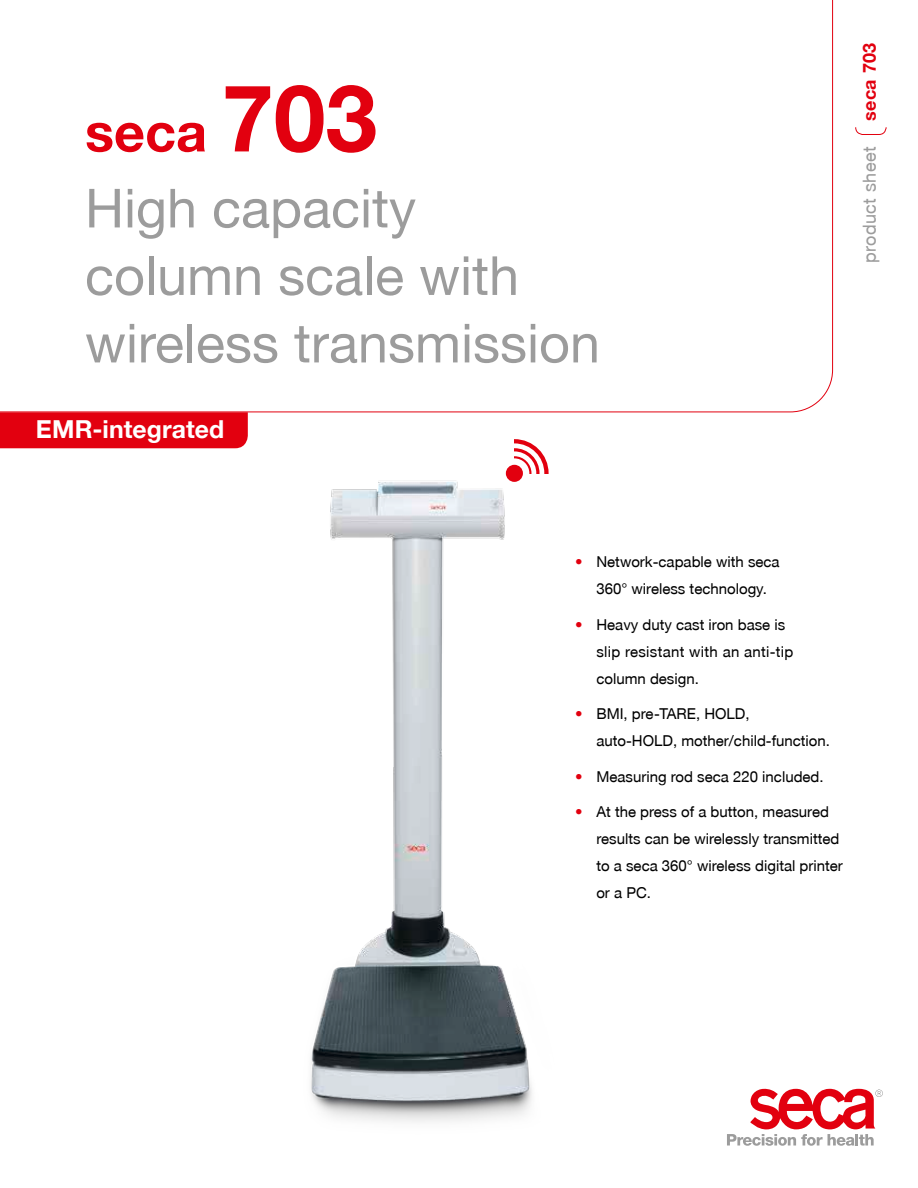
<style>
.page{position:relative;width:918px;height:1188px;background:#fff}
.page>*{position:absolute;margin:0;border:0;box-sizing:border-box;transform-origin:0 0}
.t1{font:54px/76.1px "secaglobal";color:#9c9c9c}
.t2{font:700 24.75px "secaglobal";letter-spacing:.005em;color:#fff}
.t3{font:18px "secaglobal";letter-spacing:.025em;color:#9c9c9c}
.t4{font:700 18px "secaglobal";letter-spacing:.025em;color:#e2000f}
.t5{font:15px/27px "secaglobal";color:#000}
.s1{font-weight:700;color:#e2000f}
.s2{font-weight:700;font-size:93px;color:#e2000f}
.s3{color:#e2000f}
</style>
<div class="page">
<img style="left:311px;top:464px;width:238px;height:658px">
<svg style="left:855px;top:127px;width:32px;height:8px"></svg>
<svg style="left:0;top:0;width:833px;height:413px"></svg>
<div style="left:0;top:412px;width:248px;height:36px;background:#e2000f"></div>
<div style="left:506px;top:465px;width:17px;height:17px;background:#e2000f;border-radius:50%"></div>
<svg style="left:514px;top:439px;width:35px;height:34px"></svg>
<svg style="left:727px;top:1089px;width:156px;height:57px"></svg>
<h1 class="t1" style="left:85px;top:95px;width:333px"><span class="s1">seca</span> <span class="s2">703<br></span>High capacity</h1>
<h1 class="t1" style="left:85px;top:243px;width:516px;line-height:67.5px">column scale with wireless transmission</h1>
<h2 class="t2" style="left:36px;top:415px;width:190px">EMR-integrated</h2>
<p class="t4" style="left:859px;top:121px;width:80px;rotate:-90deg">seca 703</p>
<p class="t3" style="left:859px;top:263px;width:119px;rotate:-90deg">product sheet</p>
<p class="t5" style="left:575px;top:548px;width:206px;text-align:center"><span class="s3">•</span> Network-capable with seca<br>360° wireless technology.</p>
<p class="t5" style="left:596px;top:611px;width:199px;text-indent:-21px"><span class="s3">•</span> Heavy duty cast iron base is slip resistant with an anti-tip column design.</p>
<p class="t5" style="left:596px;top:700px;width:235px;text-indent:-21px"><span class="s3">•</span> BMI, pre-TARE, HOLD, auto-HOLD, mother/child-function.</p>
<p class="t5" style="left:575px;top:763px;width:250px"><span class="s3">•</span> Measuring rod seca 220 included.</p>
<p class="t5" style="left:596px;top:798px;width:248px;text-indent:-21px"><span class="s3">•</span> At the press of a button, measured results can be wirelessly transmitted to a seca 360° wireless digital printer or a PC.</p>
</div>
